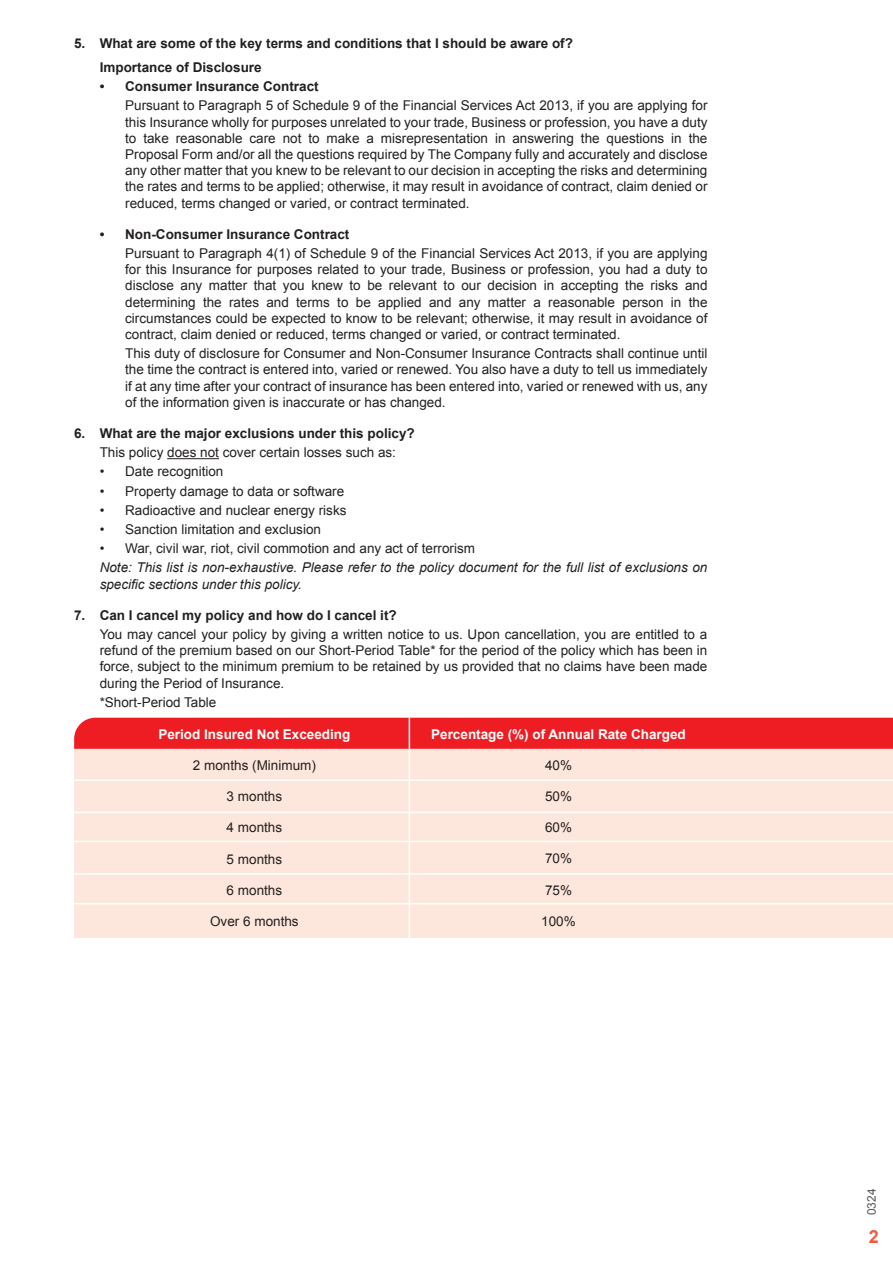
<style>
.page{position:relative;width:893px;height:1263px;background:#fff}
.page>*{position:absolute;margin:0;border:0;box-sizing:border-box;transform-origin:0 0}
.t1{font:700 18px "Arial";color:#f0593e}
.t2{font:13.5px/16.2px "Arial";color:#231f20;text-align:justify}
.t3{font:700 13.5px/23.7px "Arial";color:#231f20}
.t4{font:italic 13.5px/16.2px "Arial";color:#231f20}
.t5{font:700 13.5px "Arial";color:#fff}
.t6{font:12px "Arial";color:#57585a}
</style>
<div class="page">
<hr style="left:167px;top:458px;width:52px;height:1px;background:#231f20">
<div style="left:74px;top:749px;width:819px;height:189px;background:#fde7dc"></div>
<div style="left:74px;top:718px;width:819px;height:31px;background:#ee1d23"></div>
<hr style="left:409px;top:718px;width:1px;height:220px;background:#fff">
<hr style="left:74px;top:779px;width:819px;height:2px;background:#fff">
<hr style="left:74px;top:812px;width:819px;height:1px;background:#fff">
<hr style="left:74px;top:841px;width:819px;height:1px;background:#fff">
<hr style="left:74px;top:873px;width:819px;height:2px;background:#fff">
<hr style="left:74px;top:903px;width:819px;height:1px;background:#fff">
<p class="t3" style="left:100px;top:32px;width:475px;text-indent:-26px">5. What are some of the key terms and conditions that I should be aware of?<br>Importance of Disclosure</p>
<p class="t3" style="left:100px;top:75px;width:221px">• Consumer Insurance Contract</p>
<p class="t2" style="left:125px;top:98px;width:584px">Pursuant to Paragraph 5 of Schedule 9 of the Financial Services Act 2013, if you are applying for this Insurance wholly for purposes unrelated to your trade, Business or profession, you have a duty to take reasonable care not to make a misrepresentation in answering the questions in the Proposal Form and/or all the questions required by The Company fully and accurately and disclose any other matter that you knew to be relevant to our decision in accepting the risks and determining the rates and terms to be applied; otherwise, it may result in avoidance of contract, claim denied or reduced, terms changed or varied, or contract terminated.</p>
<p class="t3" style="left:100px;top:223px;width:251px">• Non-Consumer Insurance Contract</p>
<p class="t2" style="left:125px;top:245px;width:584px">Pursuant to Paragraph 4(1) of Schedule 9 of the Financial Services Act 2013, if you are applying for this Insurance for purposes related to your trade, Business or profession, you had a duty to disclose any matter that you knew to be relevant to our decision in accepting the risks and determining the rates and terms to be applied and any matter a reasonable person in the circumstances could be expected to know to be relevant; otherwise, it may result in avoidance of contract, claim denied or reduced, terms changed or varied, or contract terminated.</p>
<p class="t2" style="left:125px;top:346px;width:584px">This duty of disclosure for Consumer and Non-Consumer Insurance Contracts shall continue until the time the contract is entered into, varied or renewed. You also have a duty to tell us immediately if at any time after your contract of insurance has been entered into, varied or renewed with us, any of the information given is inaccurate or has changed.</p>
<p class="t3" style="left:74px;top:422px;width:342px">6. What are the major exclusions under this policy?</p>
<p class="t2" style="left:100px;top:445px;width:298px">This policy does not cover certain losses such as:</p>
<p class="t2" style="left:100px;top:464px;width:125px">• Date recognition</p>
<p class="t2" style="left:100px;top:483px;width:246px">• Property damage to data or software</p>
<p class="t2" style="left:100px;top:502px;width:248px">• Radioactive and nuclear energy risks</p>
<p class="t2" style="left:100px;top:521px;width:223px">• Sanction limitation and exclusion</p>
<p class="t2" style="left:100px;top:541px;width:377px">• War, civil war, riot, civil commotion and any act of terrorism</p>
<p class="t4" style="left:100px;top:560px;width:609px">Note: This list is non-exhaustive. Please refer to the policy document for the full list of exclusions on specific sections under this policy.</p>
<p class="t3" style="left:74px;top:604px;width:324px">7. Can I cancel my policy and how do I cancel it?</p>
<p class="t2" style="left:100px;top:626px;width:609px">You may cancel your policy by giving a written notice to us. Upon cancellation, you are entitled to a refund of the premium based on our Short-Period Table* for the period of the policy which has been in force, subject to the minimum premium to be retained by us provided that no claims have been made during the Period of Insurance.</p>
<p class="t2" style="left:100px;top:694px;width:118px">*Short-Period Table</p>
<p class="t5" style="left:158px;top:725px;width:194px">Period Insured Not Exceeding</p>
<p class="t2" style="left:193px;top:757px;width:125px">2 months (Minimum)</p>
<p class="t2" style="left:227px;top:788px;width:57px">3 months</p>
<p class="t2" style="left:227px;top:820px;width:57px">4 months</p>
<p class="t2" style="left:227px;top:851px;width:57px">5 months</p>
<p class="t2" style="left:227px;top:882px;width:57px">6 months</p>
<p class="t2" style="left:210px;top:913px;width:90px">Over 6 months</p>
<p class="t5" style="left:431px;top:725px;width:256px">Percentage (%) of Annual Rate Charged</p>
<p class="t2" style="left:545px;top:757px;width:29px">40%</p>
<p class="t2" style="left:545px;top:788px;width:29px">50%</p>
<p class="t2" style="left:545px;top:819px;width:29px">60%</p>
<p class="t2" style="left:545px;top:851px;width:29px">70%</p>
<p class="t2" style="left:545px;top:882px;width:29px">75%</p>
<p class="t2" style="left:541px;top:913px;width:36px">100%</p>
<p class="t6" style="left:864px;top:1215px;width:28px;rotate:-90deg">0324</p>
<h1 class="t1" style="left:869px;top:1225px;width:12px">2</h1>
</div>
